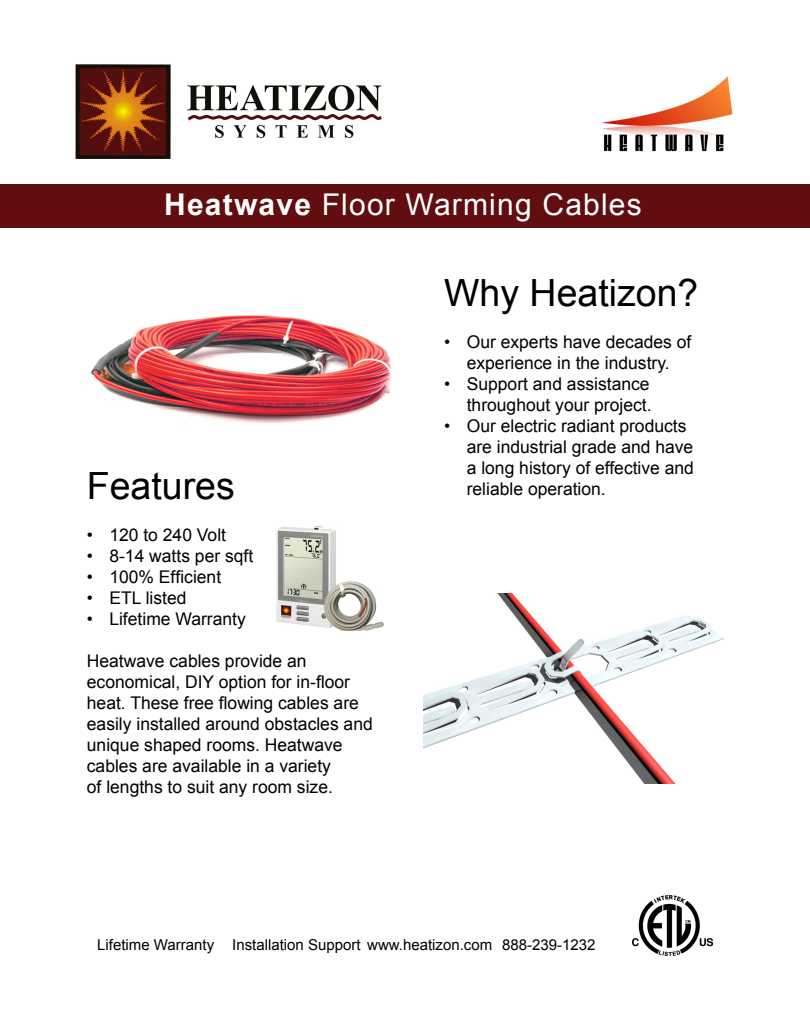
<style>
.page{position:relative;width:810px;height:1035px;background:#fff}
.page>*{position:absolute;margin:0;border:0;box-sizing:border-box;transform-origin:0 0}
.t1{font:37.5px "Arial";color:#000}
.t2{font:30px "Arial";letter-spacing:.04em;color:#fff}
.t3{font:17.5px/21px "Arial";color:#000}
.t4{font:15px "Arial";color:#000}
.s1{font-weight:700}
</style>
<div class="page">
<div style="left:0;top:185px;width:810px;height:43px;background:#620d10"></div>
<img style="left:75px;top:64px;width:307px;height:95px">
<img style="left:601px;top:76px;width:132px;height:75px">
<img style="left:423px;top:593px;width:300px;height:190px">
<img style="left:632px;top:896px;width:81px;height:60px">
<img style="left:276px;top:526px;width:108px;height:105px">
<img style="left:91px;top:315px;width:300px;height:108px">
<h2 class="t2" style="left:164px;top:183px;width:479px"><span class="s1">Heatwave</span> Floor Warming Cables</h2>
<h1 class="t1" style="left:87px;top:460px;width:149px">Features</h1>
<p class="t3" style="left:87px;top:525px;width:141px">• 120 to 240 Volt</p>
<p class="t3" style="left:87px;top:546px;width:168px">• 8-14 watts per sqft</p>
<p class="t3" style="left:87px;top:567px;width:136px">• 100% Efficient</p>
<p class="t3" style="left:87px;top:588px;width:101px">• ETL listed</p>
<p class="t3" style="left:87px;top:609px;width:160px">• Lifetime Warranty</p>
<p class="t3" style="left:87px;top:651px;width:287px">Heatwave cables provide an economical, DIY option for in-floor heat. These free flowing cables are easily installed around obstacles and unique shaped rooms. Heatwave cables are available in a variety<br>of lengths to suit any room size.</p>
<h1 class="t1" style="left:444px;top:267px;width:256px">Why Heatizon?</h1>
<p class="t3" style="left:444px;top:332px;width:249px;text-align:center">• Our experts have decades of experience in the industry.</p>
<p class="t3" style="left:444px;top:374px;width:209px;text-align:right">• Support and assistance throughout your project.</p>
<p class="t3" style="left:467px;top:416px;width:229px;text-indent:-23px">• Our electric radiant products are industrial grade and have a long history of effective and reliable operation.</p>
<p class="t4" style="left:97px;top:935px;width:500px">Lifetime Warranty Installation Support www.heatizon.com 888-239-1232</p>
</div>
